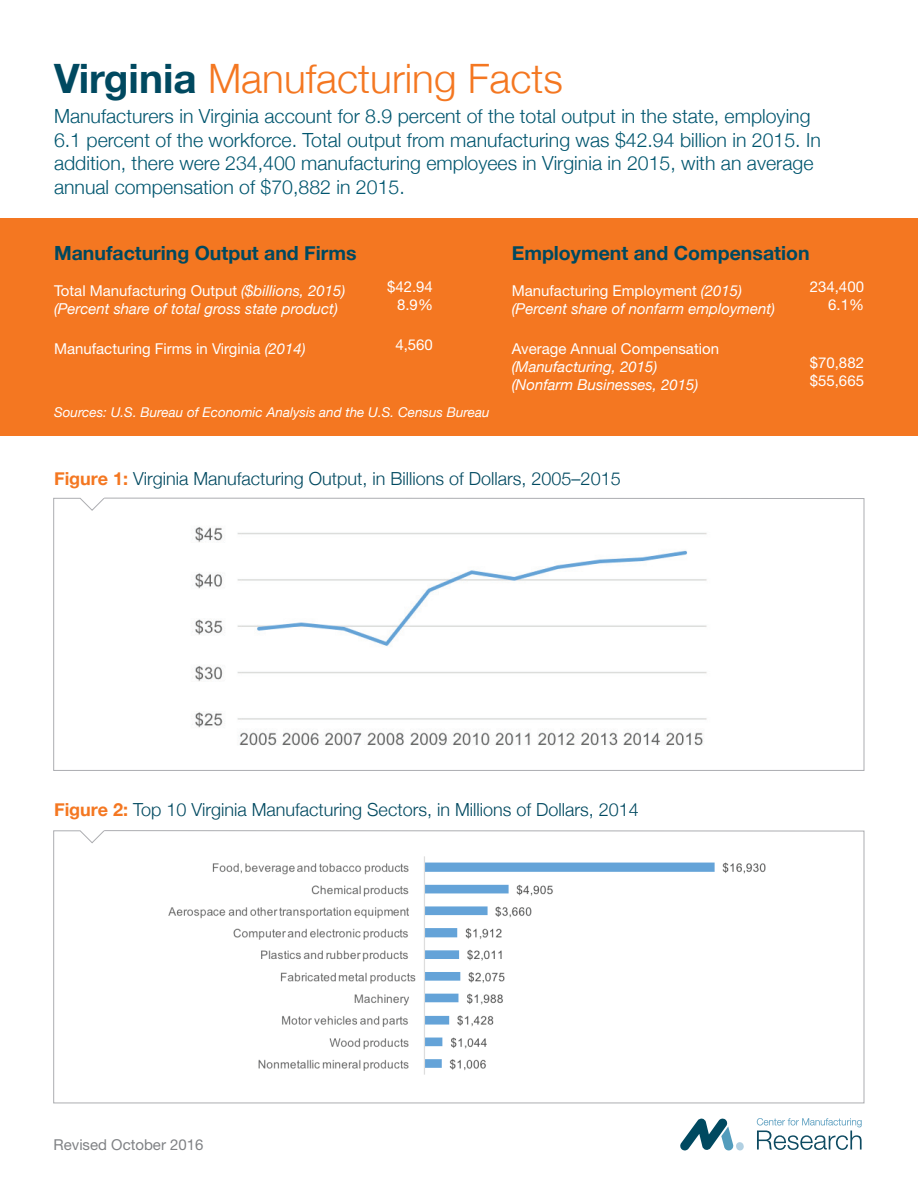
<style>
.page{position:relative;width:918px;height:1188px;background:#fff}
.page>*{position:absolute;margin:0;border:0;box-sizing:border-box;transform-origin:0 0}
.t1{font:300 40.5px "Helvetica Neue";color:#f47721}
.t2{font:300 19.5px/23.4px "Helvetica Neue";color:#00566f}
.t3{font:700 19.5px "Helvetica Neue";color:#004960}
.t4{font:300 18px "Helvetica Neue";color:#004960}
.t5{font:italic 15px/18px "Helvetica Neue";color:#fff}
.t6{font:15px/18px "Helvetica Neue";color:#fff;text-align:right}
.t7{font:15px "Helvetica Neue";color:#808285}
.t8{font:italic 13.5px "Helvetica Neue";color:#fff}
.s1{font-weight:700;color:#004960}
.s2{font-style:normal}
.s3{font-style:italic}
.s4{font-weight:700;color:#f47721}
</style>
<div class="page">
<svg style="left:53px;top:498px;width:811px;height:273px"></svg>
<svg style="left:53px;top:830px;width:811px;height:273px"></svg>
<div style="left:0;top:218px;width:918px;height:218px;background:#f47721"></div>
<img style="left:186px;top:515px;width:540px;height:242px">
<img style="left:138px;top:844px;width:648px;height:243px">
<svg style="left:680px;top:1118px;width:64px;height:32px"></svg>
<svg style="left:757px;top:1118px;width:105px;height:32px"></svg>
<h1 class="t1" style="left:54px;top:46px;width:511px"><span class="s1">Virginia</span> Manufacturing Facts</h1>
<p class="t2" style="left:54px;top:103px;width:768px">Manufacturers in Virginia account for 8.9 percent of the total output in the state, employing 6.1 percent of the workforce. Total output from manufacturing was $42.94 billion in 2015. In addition, there were 234,400 manufacturing employees in Virginia in 2015, with an average annual compensation of $70,882 in 2015.</p>
<p class="t3" style="left:54px;top:238px;width:304px">Manufacturing Output and Firms</p>
<p class="t5" style="left:54px;top:282px;width:293px"><span class="s2">Total Manufacturing Output</span> ($billions, 2015) (Percent share of total gross state product)</p>
<p class="t6" style="left:54px;top:340px;width:253px">Manufacturing Firms in Virginia <span class="s3">(2014)</span></p>
<p class="t6" style="left:387px;top:277px;width:47px">$42.94<br>8.9%</p>
<p class="t6" style="left:395px;top:336px;width:39px">4,560</p>
<p class="t8" style="left:54px;top:403px;width:437px">Sources: U.S. Bureau of Economic Analysis and the U.S. Census Bureau</p>
<p class="t3" style="left:512px;top:238px;width:299px">Employment and Compensation</p>
<p class="t5" style="left:512px;top:282px;width:265px"><span class="s2">Manufacturing Employment</span> (2015) (Percent share of nonfarm employment)</p>
<p class="t6" style="left:512px;top:340px;width:209px">Average Annual Compensation</p>
<p class="t5" style="left:512px;top:359px;width:188px">(Manufacturing, 2015) (Nonfarm Businesses, 2015)</p>
<p class="t6" style="left:810px;top:277px;width:56px">234,400<br>6.1%</p>
<p class="t6" style="left:810px;top:354px;width:56px;text-align:left">$70,882 $55,665</p>
<p class="t4" style="left:54px;top:464px;width:568px"><span class="s4">Figure 1:</span> Virginia Manufacturing Output, in Billions of Dollars, 2005–2015</p>
<p class="t4" style="left:54px;top:795px;width:586px"><span class="s4">Figure 2:</span> Top 10 Virginia Manufacturing Sectors, in Millions of Dollars, 2014</p>
<p class="t7" style="left:54px;top:1136px;width:152px">Revised October 2016</p>
</div>
